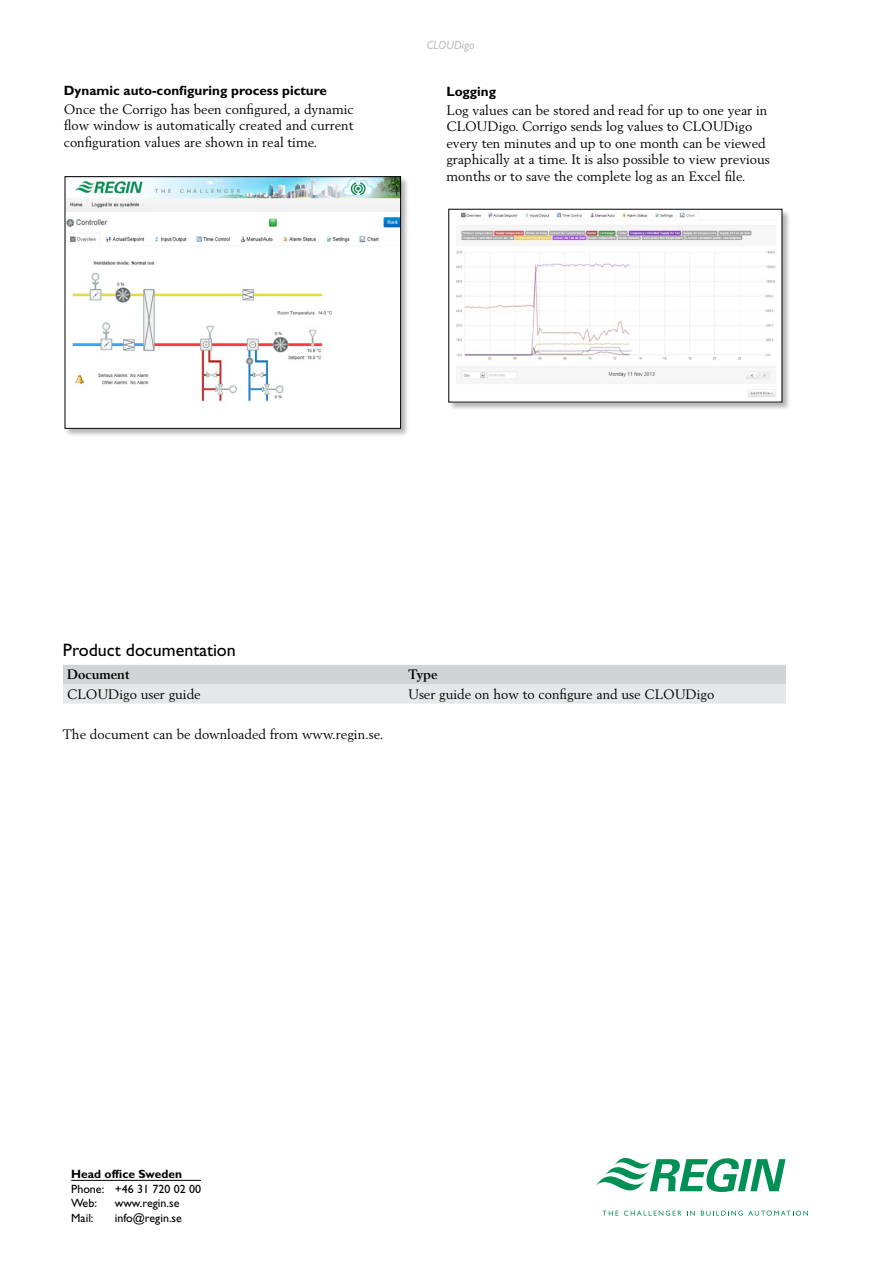
<style>
.page{position:relative;width:893px;height:1263px;background:#fff}
.page>*{position:absolute;margin:0;border:0;box-sizing:border-box;transform-origin:0 0}
.H_gill_mid{font:18px "Gill Sans";color:#000}
.body{font:13.5px/16.5px "Berling";color:#000;text-align:justify}
.H_gill_bold_small{font:700 13.5px "Gill Sans";color:#000}
.H_berling_small_bold{font:700 13.5px "Berling";color:#000}
.t1{font:12px/14.4px "Gill Sans";color:#000}
.t2{font:700 12px "Gill Sans";color:#000}
.t3{font:italic 12px "Gill Sans";color:#bcbec0}
</style>
<div class="page">
<svg style="left:596px;top:1158px;width:190px;height:34px"></svg>
<svg style="left:602px;top:1211px;width:16px;height:4px"></svg>
<svg style="left:624px;top:1210px;width:57px;height:6px"></svg>
<svg style="left:687px;top:1211px;width:8px;height:4px"></svg>
<svg style="left:701px;top:1210px;width:107px;height:6px"></svg>
<hr style="left:71px;top:1180px;width:130px;height:1px;background:#000">
<div style="left:65px;top:176px;width:345px;height:262px;background:#000;opacity:.3"></div>
<img style="left:67px;top:178px;width:332px;height:248px">
<div style="left:65px;top:176px;width:336px;height:252px;border:1px solid #000"></div>
<div style="left:448px;top:209px;width:343px;height:202px;background:#000;opacity:.3"></div>
<img style="left:451px;top:211px;width:329px;height:189px">
<svg style="left:63px;top:665px;width:723px;height:39px;background:#dcddde"></svg>
<p class="H_gill_bold_small" style="left:64px;top:83px;width:265px">Dynamic auto-configuring process picture</p>
<p class="body" style="left:64px;top:101px;width:292px">Once the Corrigo has been configured, a dynamic flow window is automatically created and current configuration values are shown in real time.</p>
<p class="t3" style="left:427px;top:39px;width:49px">CLOUDigo</p>
<p class="H_gill_bold_small" style="left:446px;top:84px;width:51px">Logging</p>
<p class="body" style="left:446px;top:102px;width:325px;text-align:left">Log values can be stored and read for up to one year in CLOUDigo. Corrigo sends log values to CLOUDigo every ten minutes and up to one month can be viewed graphically at a time. It is also possible to view previous months or to save the complete log as an Excel file.</p>
<p class="H_gill_mid" style="left:63px;top:639px;width:174px">Product documentation</p>
<p class="H_berling_small_bold" style="left:67px;top:667px;width:64px">Document</p>
<p class="H_berling_small_bold" style="left:408px;top:667px;width:31px">Type</p>
<p class="body" style="left:67px;top:685px;width:135px">CLOUDigo user guide</p>
<p class="body" style="left:408px;top:686px;width:307px">User guide on how to configure and use CLOUDigo</p>
<p class="body" style="left:63px;top:726px;width:322px">The document can be downloaded from www.regin.se.</p>
<p class="t2" style="left:71px;top:1167px;width:112px">Head office Sweden</p>
<p class="t1" style="left:71px;top:1181px;width:131px">Phone: +46 31 720 02 00<br>Web:</p>
<p class="t1" style="left:115px;top:1196px;width:66px">www.regin.se</p>
<p class="t1" style="left:71px;top:1210px;width:24px">Mail:</p>
<p class="t1" style="left:115px;top:1210px;width:69px">info@regin.se</p>
</div>
